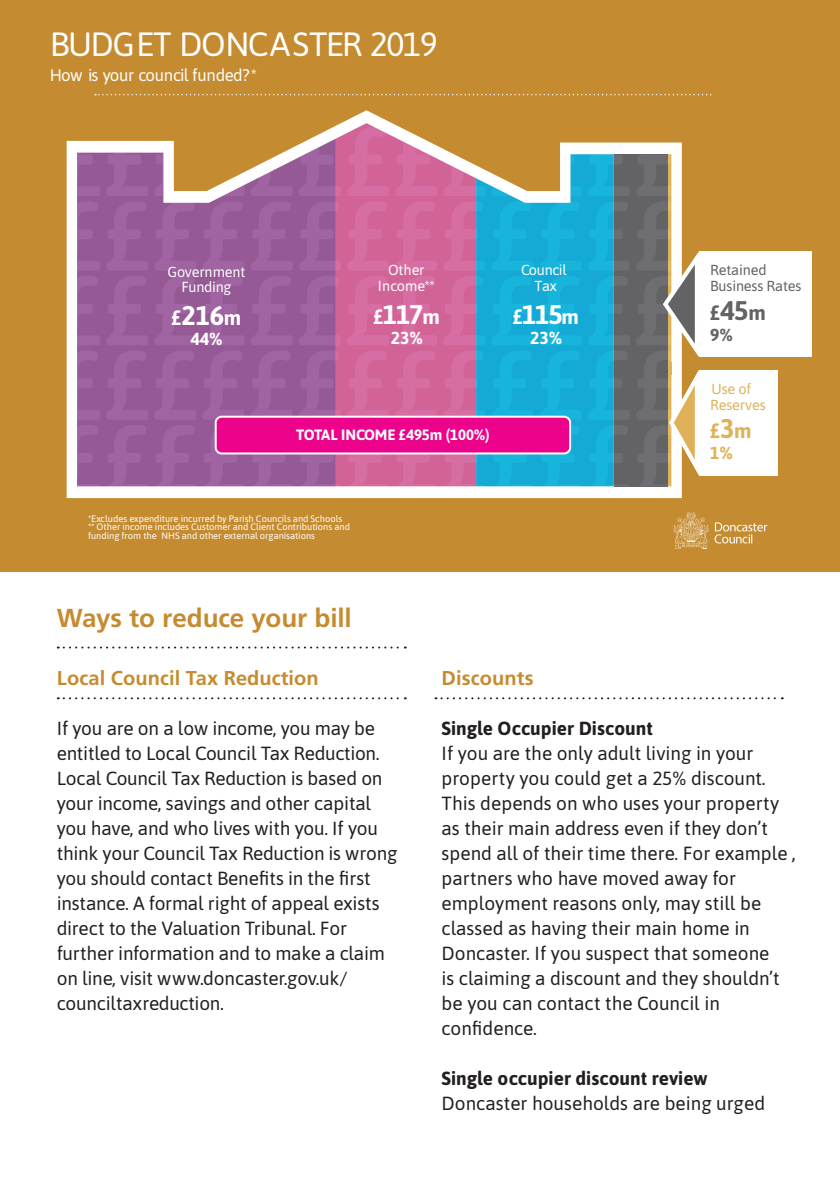
<style>
.page{position:relative;width:840px;height:1191px;background:#fff}
.page>*{position:absolute;margin:0;border:0;box-sizing:border-box;transform-origin:0 0}
.t1{font:33.6px "Asap";letter-spacing:-.04em;color:#fff}
.t2{font:700 27px "Asap";letter-spacing:-.045em;color:#fff}
.t3{font:700 26px "Frutiger";letter-spacing:-.005em;color:#c58b30}
.t4{font:700 20.8px "Asap";color:#636366}
.t5{font:700 20.8px "Asap";color:#dfb259}
.t6{font:700 20px "Frutiger";letter-spacing:.005em;color:#c58b30}
.t7{font:19px/25px "Asap";letter-spacing:-.005em;color:#231f20}
.t8{font:700 19px "Asap";color:#231f20}
.t9{font:700 17.4px "Asap";color:#fff}
.t10{font:700 17.4px "Asap";color:#636366}
.t11{font:700 17.4px "Asap";color:#dfb259}
.t12{font:16.8px "Asap";letter-spacing:-.025em;color:#fff}
.t13{font:700 15px "Asap";letter-spacing:-.01em;color:#fff}
.t14{font:14.6px/15.8px "Asap";letter-spacing:-.01em;color:#fff;text-align:center}
.t15{font:14.6px/15.8px "Asap";letter-spacing:-.01em;color:#636366}
.t16{font:14.6px/15.8px "Asap";letter-spacing:-.01em;color:#dfb259}
.t17{font:9.4px/8.4px "Asap";color:#fff}
.s1{font-size:20.8px}
.s2{font-size:27px}
.s3{font-size:20px}
</style>
<div class="page">
<svg style="left:58px;top:646px;width:347px;height:2px"></svg>
<svg style="left:58px;top:697px;width:347px;height:2px"></svg>
<svg style="left:435px;top:697px;width:347px;height:2px"></svg>
<div style="left:0;top:0;width:839px;height:571px;background:#c58b30"></div>
<svg style="left:95px;top:94px;width:613px;height:1px"></svg>
<svg style="left:673px;top:512px;width:35px;height:37px"></svg>
<svg style="left:714px;top:522px;width:52px;height:21px"></svg>
<svg style="left:67px;top:110px;width:614px;height:388px"></svg>
<div style="left:613px;top:154px;width:54px;height:332px;background:#636366"></div>
<svg style="left:485px;top:154px;width:102px;height:332px;background:#26aacd"></svg>
<svg style="left:336px;top:123px;width:140px;height:363px;background:#d36f96"></svg>
<svg style="left:100px;top:139px;width:199px;height:347px;background:#9b6393"></svg>
<svg style="left:77px;top:127px;width:23px;height:359px;background:#9e6499"></svg>
<svg style="left:106px;top:127px;width:42px;height:359px;background:#9f659a"></svg>
<svg style="left:154px;top:127px;width:42px;height:359px;background:#a56e96"></svg>
<svg style="left:202px;top:127px;width:42px;height:359px"></svg>
<svg style="left:251px;top:127px;width:41px;height:359px;background:#a26995"></svg>
<svg style="left:299px;top:127px;width:41px;height:359px;background:#a5679d"></svg>
<svg style="left:347px;top:127px;width:42px;height:359px;background:#d4699d"></svg>
<svg style="left:395px;top:127px;width:42px;height:359px;background:#d56f9e"></svg>
<svg style="left:443px;top:127px;width:42px;height:359px;background:#b47ea0"></svg>
<svg style="left:491px;top:127px;width:42px;height:359px"></svg>
<svg style="left:539px;top:127px;width:42px;height:359px;background:#3db0c7"></svg>
<svg style="left:587px;top:127px;width:42px;height:359px"></svg>
<div style="left:215px;top:417px;width:354px;height:36px;background:#ed028c;border-radius:6px"></div>
<div style="left:214px;top:416px;width:356px;height:38px;border:2px solid #fff;border-radius:6px"></div>
<div style="left:698px;top:252px;width:113px;height:105px;background:#fff"></div>
<div style="left:698px;top:370px;width:79px;height:105px;background:#fff"></div>
<svg style="left:636px;top:127px;width:62px;height:359px"></svg>
<h1 class="t1" style="left:50px;top:20px;width:389px">BUDGET DONCASTER 2019</h1>
<p class="t12" style="left:50px;top:63px;width:208px">How is your council funded?*</p>
<p class="t14" style="left:167px;top:263px;width:79px">Government<br>Funding</p>
<h2 class="t2" style="left:171px;top:296px;width:71px"><span class="s1">£</span>216<span class="s1">m</span></h2>
<p class="t9" style="left:190px;top:327px;width:33px">44%</p>
<p class="t14" style="left:377px;top:262px;width:59px">Other<br>Income**</p>
<h2 class="t2" style="left:373px;top:295px;width:68px"><span class="s1">£</span>117<span class="s1">m</span></h2>
<p class="t9" style="left:390px;top:325px;width:33px">23%</p>
<p class="t14" style="left:521px;top:262px;width:47px">Council<br>Tax</p>
<h2 class="t2" style="left:512px;top:295px;width:68px"><span class="s1">£</span>115<span class="s1">m</span></h2>
<p class="t9" style="left:529px;top:325px;width:33px">23%</p>
<p class="t13" style="left:296px;top:424px;width:195px">TOTAL INCOME £495m (100%)</p>
<p class="t17" style="left:88px;top:514px;width:263px">*Excludes expenditure incurred by Parish Councils and Schools ** Other income includes Customer and Client Contributions and funding from the NHS and other external organisations</p>
<p class="t15" style="left:709px;top:262px;width:93px">Retained<br>Business Rates</p>
<p class="t4" style="left:709px;top:298px;width:57px">£<span class="s2">45</span>m</p>
<p class="t10" style="left:709px;top:322px;width:24px">9%</p>
<p class="t16" style="left:709px;top:380px;width:57px">Use of<br>Reserves</p>
<p class="t5" style="left:709px;top:416px;width:43px">£<span class="s2">3</span>m</p>
<p class="t11" style="left:709px;top:440px;width:24px">1%</p>
<h3 class="t3" style="left:57px;top:603px;width:296px">Ways to reduce your bill</h3>
<p class="t6" style="left:57px;top:666px;width:263px">Local Council Tax Reduction</p>
<p class="t7" style="left:57px;top:715px;width:342px">If you are on a low income, you may be entitled to Local Council Tax Reduction.<br>Local Council Tax Reduction is based on your income, savings and other capital you have, and who lives with you. If you think your Council Tax Reduction is wrong you should contact Benefits in the first instance. A formal right of appeal exists direct to the Valuation Tribunal. For further information and to make a claim on line, visit www.doncaster.gov.uk/ counciltaxreduction.</p>
<p class="t6" style="left:441px;top:666px;width:93px">Discounts</p>
<p class="t8" style="left:441px;top:715px;width:213px">Single Occupier Discount</p>
<p class="t7" style="left:441px;top:740px;width:355px">If you are the only adult living in your property you could get a 25% discount.<br>This depends on who uses your property as their main address even if they don’t spend all of their time there. For example <span class="s3">, </span>partners who have moved away for employment reasons only, may still be classed as having their main home in Doncaster. If you suspect that someone<br>is claiming a discount and they shouldn’t be you can contact the Council in confidence.</p>
<p class="t8" style="left:441px;top:1065px;width:267px">Single occupier discount review</p>
<p class="t7" style="left:441px;top:1090px;width:325px">Doncaster households are being urged</p>
</div>
